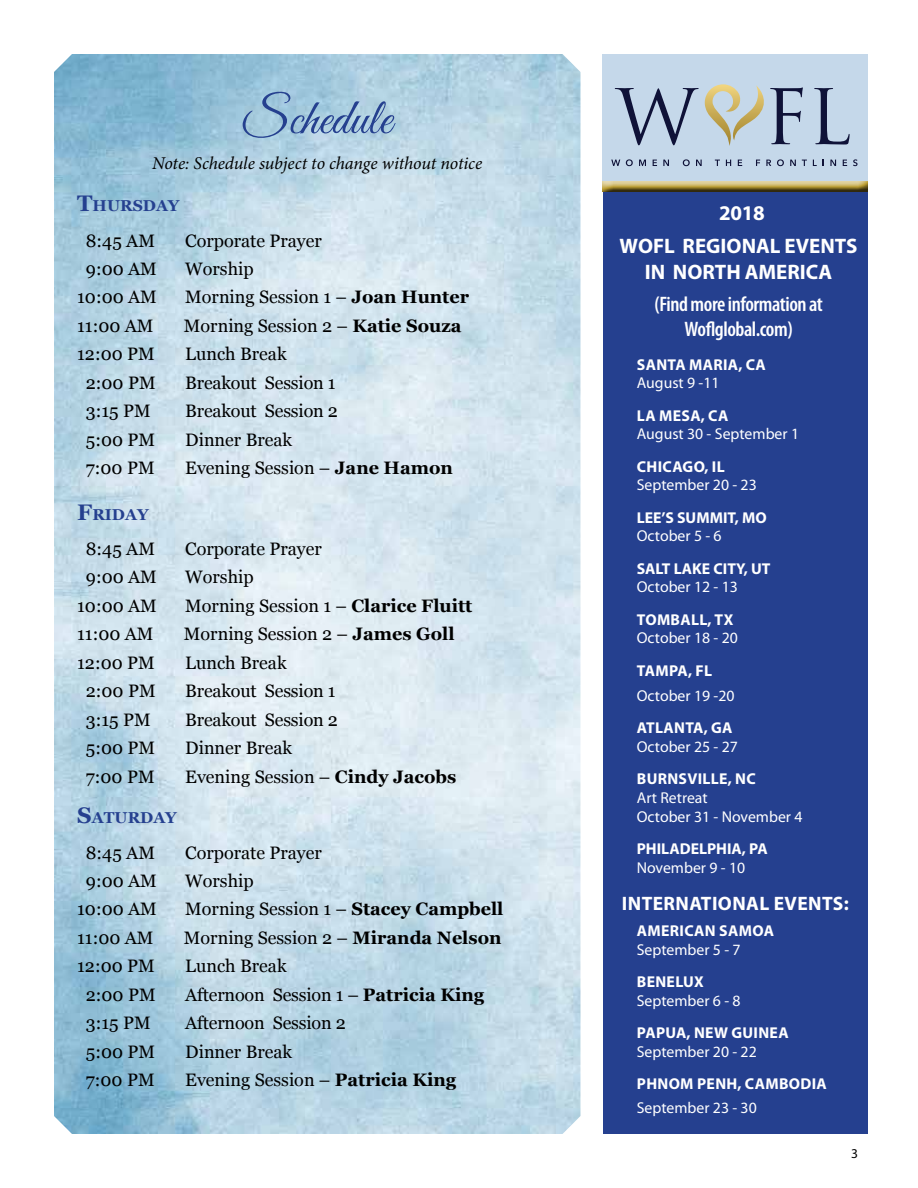
<style>
.page{position:relative;width:918px;height:1188px;background:#fff}
.page>*{position:absolute;margin:0;border:0;box-sizing:border-box;transform-origin:0 0}
.t1{font:51px "Great Vibes";color:#25408f}
.t2{font:600 condensed 21px/25.2px "Myriad Pro";letter-spacing:-.02em;color:#fff;text-align:center}
.t3{font:700 21px/33.5px "Myriad Pro";color:#fff;text-align:center}
.t4{font:700 19.5px "Myriad Pro";letter-spacing:.02em;color:#fff}
.t5{font:18px "Georgia";color:#000}
.t6{font:italic 18px "Minion Pro";letter-spacing:-.01em;color:#000}
.t7{font:15.75px/18.8px "Myriad Pro";color:#fff}
.t8{font:700 15.75px "Myriad Pro";letter-spacing:.02em;color:#fff}
.t9{font:700 15.75px "Myriad Pro";color:#fff}
.t10{font:700 15.75px "Georgia";color:#25408f}
.t11{font:13.5px "Myriad Pro";color:#000}
.s1{font-size:22.5px}
.s2{font-weight:700}
</style>
<div class="page">
<div style="left:603px;top:54px;width:265px;height:132px;background:#c5d8ea"></div>
<img style="left:54px;top:54px;width:526px;height:1080px">
<div style="left:603px;top:192px;width:264px;height:942px;background:#25408f"></div>
<svg style="left:615px;top:88px;width:84px;height:57px"></svg>
<svg style="left:705px;top:84px;width:98px;height:62px"></svg>
<svg style="left:814px;top:88px;width:36px;height:57px"></svg>
<svg style="left:611px;top:160px;width:9px;height:6px"></svg>
<svg style="left:626px;top:159px;width:7px;height:7px"></svg>
<svg style="left:639px;top:160px;width:7px;height:6px"></svg>
<svg style="left:653px;top:160px;width:4px;height:6px"></svg>
<svg style="left:663px;top:160px;width:6px;height:6px"></svg>
<svg style="left:683px;top:159px;width:7px;height:7px"></svg>
<svg style="left:696px;top:160px;width:6px;height:6px"></svg>
<svg style="left:715px;top:160px;width:5px;height:6px"></svg>
<svg style="left:726px;top:160px;width:5px;height:6px"></svg>
<svg style="left:738px;top:160px;width:4px;height:6px"></svg>
<svg style="left:756px;top:160px;width:4px;height:6px"></svg>
<svg style="left:766px;top:160px;width:5px;height:6px"></svg>
<svg style="left:777px;top:159px;width:7px;height:7px"></svg>
<svg style="left:790px;top:160px;width:6px;height:6px"></svg>
<svg style="left:802px;top:160px;width:5px;height:6px"></svg>
<svg style="left:830px;top:160px;width:6px;height:6px"></svg>
<svg style="left:843px;top:160px;width:4px;height:6px"></svg>
<svg style="left:853px;top:159px;width:5px;height:7px"></svg>
<div style="left:600px;top:179px;width:268px;height:11px;background:#c5d8ea"></div>
<div style="left:600px;top:181px;width:268px;height:12px;background:#000;opacity:.75"></div>
<h1 class="t1" style="left:243px;top:90px;width:150px">Schedule</h1>
<p class="t6" style="left:152px;top:151px;width:332px">Note: Schedule subject to change without notice</p>
<p class="t10" style="left:77px;top:194px;width:104px"><span class="s1">T</span>HURSDAY</p>
<p class="t5" style="left:86px;top:227px;width:71px">8:45 AM</p>
<p class="t5" style="left:185px;top:227px;width:138px">Corporate Prayer</p>
<p class="t5" style="left:86px;top:256px;width:73px">9:00 AM</p>
<p class="t5" style="left:185px;top:256px;width:70px">Worship</p>
<p class="t5" style="left:77px;top:284px;width:81px">10:00 AM</p>
<p class="t5" style="left:185px;top:284px;width:285px">Morning Session 1 – <span class="s2">Joan Hunter</span></p>
<p class="t5" style="left:77px;top:313px;width:78px">11:00 AM</p>
<p class="t5" style="left:184px;top:313px;width:279px">Morning Session 2 – <span class="s2">Katie Souza</span></p>
<p class="t5" style="left:77px;top:341px;width:79px">12:00 PM</p>
<p class="t5" style="left:185px;top:341px;width:103px">Lunch Break</p>
<p class="t5" style="left:86px;top:370px;width:71px">2:00 PM</p>
<p class="t5" style="left:185px;top:370px;width:152px">Breakout Session 1</p>
<p class="t5" style="left:86px;top:398px;width:66px">3:15 PM</p>
<p class="t5" style="left:185px;top:398px;width:154px">Breakout Session 2</p>
<p class="t5" style="left:86px;top:427px;width:71px">5:00 PM</p>
<p class="t5" style="left:185px;top:427px;width:109px">Dinner Break</p>
<p class="t5" style="left:86px;top:455px;width:70px">7:00 PM</p>
<p class="t5" style="left:185px;top:455px;width:269px">Evening Session – <span class="s2">Jane Hamon</span></p>
<p class="t10" style="left:77px;top:502px;width:73px"><span class="s1">F</span>RIDAY</p>
<p class="t5" style="left:86px;top:535px;width:71px">8:45 AM</p>
<p class="t5" style="left:185px;top:535px;width:138px">Corporate Prayer</p>
<p class="t5" style="left:86px;top:564px;width:73px">9:00 AM</p>
<p class="t5" style="left:185px;top:564px;width:70px">Worship</p>
<p class="t5" style="left:77px;top:592px;width:81px">10:00 AM</p>
<p class="t5" style="left:185px;top:592px;width:289px">Morning Session 1 – <span class="s2">Clarice Fluitt</span></p>
<p class="t5" style="left:77px;top:621px;width:78px">11:00 AM</p>
<p class="t5" style="left:184px;top:621px;width:272px">Morning Session 2 – <span class="s2">James Goll</span></p>
<p class="t5" style="left:77px;top:649px;width:79px">12:00 PM</p>
<p class="t5" style="left:185px;top:649px;width:103px">Lunch Break</p>
<p class="t5" style="left:86px;top:678px;width:71px">2:00 PM</p>
<p class="t5" style="left:185px;top:678px;width:152px">Breakout Session 1</p>
<p class="t5" style="left:86px;top:706px;width:66px">3:15 PM</p>
<p class="t5" style="left:185px;top:706px;width:154px">Breakout Session 2</p>
<p class="t5" style="left:86px;top:735px;width:71px">5:00 PM</p>
<p class="t5" style="left:185px;top:735px;width:109px">Dinner Break</p>
<p class="t5" style="left:86px;top:763px;width:70px">7:00 PM</p>
<p class="t5" style="left:185px;top:763px;width:273px">Evening Session – <span class="s2">Cindy Jacobs</span></p>
<p class="t10" style="left:77px;top:806px;width:101px"><span class="s1">S</span>ATURDAY</p>
<p class="t5" style="left:86px;top:839px;width:71px">8:45 AM</p>
<p class="t5" style="left:185px;top:839px;width:138px">Corporate Prayer</p>
<p class="t5" style="left:86px;top:868px;width:73px">9:00 AM</p>
<p class="t5" style="left:185px;top:868px;width:70px">Worship</p>
<p class="t5" style="left:77px;top:896px;width:81px">10:00 AM</p>
<p class="t5" style="left:185px;top:896px;width:320px">Morning Session 1 – <span class="s2">Stacey Campbell</span></p>
<p class="t5" style="left:77px;top:925px;width:78px">11:00 AM</p>
<p class="t5" style="left:184px;top:925px;width:319px">Morning Session 2 – <span class="s2">Miranda Nelson</span></p>
<p class="t5" style="left:77px;top:953px;width:79px">12:00 PM</p>
<p class="t5" style="left:185px;top:953px;width:103px">Lunch Break</p>
<p class="t5" style="left:86px;top:982px;width:71px">2:00 PM</p>
<p class="t5" style="left:185px;top:982px;width:301px">Afternoon Session 1 – <span class="s2">Patricia King</span></p>
<p class="t5" style="left:86px;top:1010px;width:66px">3:15 PM</p>
<p class="t5" style="left:185px;top:1010px;width:162px">Afternoon Session 2</p>
<p class="t5" style="left:86px;top:1039px;width:71px">5:00 PM</p>
<p class="t5" style="left:185px;top:1039px;width:109px">Dinner Break</p>
<p class="t5" style="left:86px;top:1067px;width:70px">7:00 PM</p>
<p class="t5" style="left:185px;top:1067px;width:273px">Evening Session – <span class="s2">Patricia King</span></p>
<p class="t3" style="left:620px;top:196px;width:239px">2018<br>WOFL REGIONAL EVENTS</p>
<p class="t3" style="left:645px;top:254px;width:189px">IN NORTH AMERICA</p>
<p class="t2" style="left:654px;top:291px;width:170px">(Find more information at<br>Woflglobal.com)</p>
<p class="t8" style="left:637px;top:354px;width:131px">SANTA MARIA, CA</p>
<p class="t7" style="left:637px;top:373px;width:84px">August 9 -11</p>
<p class="t8" style="left:637px;top:405px;width:93px">LA MESA, CA</p>
<p class="t7" style="left:637px;top:424px;width:164px">August 30 - September 1</p>
<p class="t8" style="left:637px;top:456px;width:89px">CHICAGO, IL</p>
<p class="t7" style="left:637px;top:475px;width:122px">September 20 - 23</p>
<p class="t9" style="left:637px;top:507px;width:131px">LEE’S SUMMIT, MO</p>
<p class="t7" style="left:637px;top:526px;width:86px">October 5 - 6</p>
<p class="t9" style="left:637px;top:558px;width:135px">SALT LAKE CITY, UT</p>
<p class="t7" style="left:637px;top:577px;width:103px">October 12 - 13</p>
<p class="t8" style="left:637px;top:609px;width:98px">TOMBALL, TX</p>
<p class="t7" style="left:637px;top:628px;width:103px">October 18 - 20</p>
<p class="t8" style="left:637px;top:660px;width:77px">TAMPA, FL</p>
<p class="t7" style="left:637px;top:686px;width:99px">October 19 -20</p>
<p class="t8" style="left:637px;top:718px;width:97px">ATLANTA, GA</p>
<p class="t7" style="left:637px;top:737px;width:103px">October 25 - 27</p>
<p class="t8" style="left:637px;top:769px;width:120px">BURNSVILLE, NC</p>
<p class="t7" style="left:637px;top:788px;width:167px">Art Retreat<br>October 31 - November 4</p>
<p class="t9" style="left:637px;top:838px;width:133px">PHILADELPHIA, PA</p>
<p class="t7" style="left:637px;top:858px;width:110px">November 9 - 10</p>
<p class="t4" style="left:622px;top:891px;width:228px">INTERNATIONAL EVENTS:</p>
<p class="t8" style="left:637px;top:920px;width:139px">AMERICAN SAMOA</p>
<p class="t7" style="left:637px;top:940px;width:105px">September 5 - 7</p>
<p class="t8" style="left:637px;top:971px;width:69px">BENELUX</p>
<p class="t7" style="left:637px;top:991px;width:105px">September 6 - 8</p>
<p class="t8" style="left:637px;top:1022px;width:153px">PAPUA, NEW GUINEA</p>
<p class="t7" style="left:637px;top:1042px;width:122px">September 20 - 22</p>
<p class="t8" style="left:637px;top:1073px;width:192px">PHNOM PENH, CAMBODIA</p>
<p class="t7" style="left:637px;top:1098px;width:122px">September 23 - 30</p>
<p class="t11" style="left:851px;top:1145px;width:8px">3</p>
</div>
